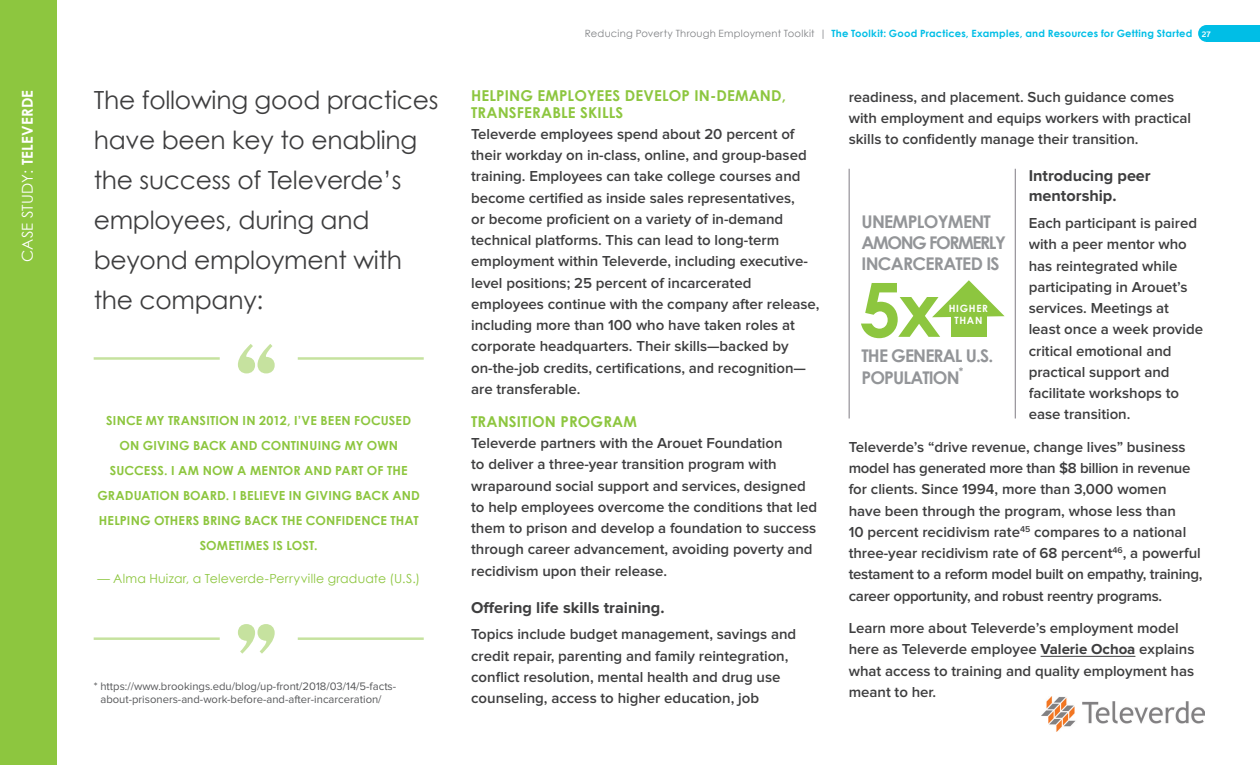
<style>
.page{position:relative;width:1260px;height:765px;background:#fff}
.page>*{position:absolute;margin:0;border:0;box-sizing:border-box;transform-origin:0 0}
.t1{font:900 101.12px "Anglecia Pro Title";color:#8dc63f}
.H2_Chapter_Subtitles{font:700 75px "Century Gothic";color:#8dc63f}
.Big_body__Chapter_I{font:25px/40px "Century Gothic";letter-spacing:-.01em;color:#3e3e3f}
.H4_Paragraph_Headers{font:700 17.5px/21.2px "Century Gothic";letter-spacing:-.05em;color:#939598}
.H5_Paragraph_Headlin{font:700 16.25px/20px "Proxima Nova";color:#3e3e3f}
.Case_Study_Body{font:600 15px/21.2px "Proxima Nova";color:#3e3e3f}
.H4_Paragraph_Headers-2{font:700 15px/16.2px "Century Gothic";letter-spacing:.01em;color:#8dc63f}
.H4_Paragraph_Headers-3{font:15px "Century Gothic";letter-spacing:.01em;color:#fff}
.Quotes{font:700 12.5px/25px "Century Gothic";letter-spacing:.01em;color:#8dc63f;text-align:center}
.Quote_Name{font:12.5px "Century Gothic";letter-spacing:.015em;color:#8dc63f}
.Footnotes{font:11.25px/12.5px "Proxima Nova";color:#57585a}
.H4_Paragraph_Headers-4{font:700 10.25px "Century Gothic";color:#939598}
.t2{font:700 10px "Century Gothic";letter-spacing:.02em;color:#00bee6}
.H4_Paragraph_Headers-5{font:700 10px/12.5px "Century Gothic";letter-spacing:.07em;color:#fff;text-align:center}
.s1{font-weight:700}
.s2{font-weight:400;color:#808285}
.s3{font-family:"Blanc";font-weight:500;font-size:7.5px;color:#fff}
</style>
<div class="page">
<img style="left:1041px;top:697px;width:164px;height:34px">
<div style="left:1207px;top:25px;width:53px;height:17px;background:#00bee6"></div>
<div style="left:1198px;top:25px;width:17px;height:17px;background:#00bee6;border-radius:50%"></div>
<hr style="left:1041px;top:656px;width:94px;height:1px;background:#3e3e3f">
<hr style="left:94px;top:637px;width:126px;height:3px;background:#8dc63f">
<hr style="left:298px;top:637px;width:126px;height:3px;background:#8dc63f">
<hr style="left:94px;top:357px;width:126px;height:3px;background:#8dc63f">
<hr style="left:298px;top:357px;width:126px;height:3px;background:#8dc63f">
<div style="left:0;top:0;width:56px;height:765px;background:#8dc63f"></div>
<hr style="left:849px;top:169px;width:1px;height:250px;background:#99969c">
<svg style="left:932px;top:280px;width:73px;height:37px"></svg>
<div style="left:951px;top:314px;width:35px;height:22px;background:#8dc63f"></div>
<hr style="left:1015px;top:169px;width:1px;height:250px;background:#99969c">
<p class="H4_Paragraph_Headers-3" style="left:18px;top:262px;width:173px;rotate:-90deg">CASE STUDY: <span class="s1">TELEVERDE</span></p>
<p class="t2" style="left:585px;top:27px;width:627px"><span class="s2">Reducing Poverty Through Employment Toolkit |</span> The Toolkit: Good Practices, Examples, and Resources for Getting Started <span class="s3">27</span></p>
<p class="Big_body__Chapter_I" style="left:94px;top:79px;width:346px">The following good practices have been key to enabling the success of Televerde’s employees, during and beyond employment with the company:</p>
<p class="H4_Paragraph_Headers-2" style="left:471px;top:87px;width:316px">HELPING EMPLOYEES DEVELOP IN-DEMAND,<br>TRANSFERABLE SKILLS</p>
<p class="Case_Study_Body" style="left:471px;top:124px;width:350px">Televerde employees spend about 20 percent of their workday on in-class, online, and group-based training. Employees can take college courses and become certified as inside sales representatives,<br>or become proficient on a variety of in-demand technical platforms. This can lead to long-term employment within Televerde, including executive&shy;level positions; 25 percent of incarcerated employees continue with the company after release, including more than 100 who have taken roles at corporate headquarters. Their skills—backed by on-the-job credits, certifications, and recognition— are transferable.</p>
<p class="H4_Paragraph_Headers-2" style="left:471px;top:413px;width:167px">TRANSITION PROGRAM</p>
<p class="Case_Study_Body" style="left:471px;top:433px;width:347px">Televerde partners with the Arouet Foundation<br>to deliver a three-year transition program with wraparound social support and services, designed to help employees overcome the conditions that led them to prison and develop a foundation to success through career advancement, avoiding poverty and recidivism upon their release.</p>
<p class="H5_Paragraph_Headlin" style="left:471px;top:598px;width:195px">Offering life skills training.</p>
<p class="Case_Study_Body" style="left:471px;top:624px;width:327px">Topics include budget management, savings and credit repair, parenting and family reintegration, conflict resolution, mental health and drug use counseling, access to higher education, job</p>
<h1 class="t1" style="left:236px;top:309px;width:43px">“</h1>
<p class="Quotes" style="left:97px;top:408px;width:324px">SINCE MY TRANSITION IN 2012, I’VE BEEN FOCUSED ON GIVING BACK AND CONTINUING MY OWN SUCCESS. I AM NOW A MENTOR AND PART OF THE GRADUATION BOARD. I BELIEVE IN GIVING BACK AND HELPING OTHERS BRING BACK THE CONFIDENCE THAT SOMETIMES IS LOST.</p>
<p class="Quote_Name" style="left:97px;top:571px;width:324px">— Alma Huizar, a Televerde-Perryville graduate (U.S.)</p>
<h1 class="t1" style="left:236px;top:590px;width:43px">”</h1>
<p class="Footnotes" style="left:100px;top:681px;width:297px;text-indent:-7px">* https://www.brookings.edu/blog/up-front/2018/03/14/5-facts&shy;about-prisoners-and-work-before-and-after-incarceration/</p>
<p class="Case_Study_Body" style="left:849px;top:87px;width:344px">readiness, and placement. Such guidance comes with employment and equips workers with practical skills to confidently manage their transition.</p>
<p class="H5_Paragraph_Headlin" style="left:1029px;top:167px;width:124px">Introducing peer mentorship.</p>
<p class="Case_Study_Body" style="left:1029px;top:213px;width:176px">Each participant is paired with a peer mentor who has reintegrated while participating in Arouet’s services. Meetings at least once a week provide critical emotional and practical support and facilitate workshops to ease transition.</p>
<p class="Case_Study_Body" style="left:849px;top:437px;width:355px">Televerde’s “drive revenue, change lives” business model has generated more than $8 billion in revenue for clients. Since 1994, more than 3,000 women have been through the program, whose less than<br>10 percent recidivism rate<sup>45</sup> compares to a national three-year recidivism rate of 68 percent<sup>46</sup>, a powerful testament to a reform model built on empathy, training, career opportunity, and robust reentry programs.</p>
<p class="Case_Study_Body" style="left:849px;top:618px;width:347px">Learn more about Televerde’s employment model here as Televerde employee <span class="s1">Valerie Ochoa</span> explains what access to training and quality employment has meant to her.</p>
<p class="H4_Paragraph_Headers" style="left:862px;top:210px;width:146px">UNEMPLOYMENT<br>AMONG FORMERLY<br>INCARCERATED IS</p>
<p class="H2_Chapter_Subtitles" style="left:859px;top:262px;width:83px">5x</p>
<p class="H4_Paragraph_Headers-5" style="left:949px;top:302px;width:41px">HIGHER<br>THAN</p>
<p class="H4_Paragraph_Headers" style="left:862px;top:345px;width:133px">THE GENERAL U.S.<br>POPULATION</p>
<p class="H4_Paragraph_Headers-4" style="left:959px;top:365px;width:6px">*</p>
</div>
